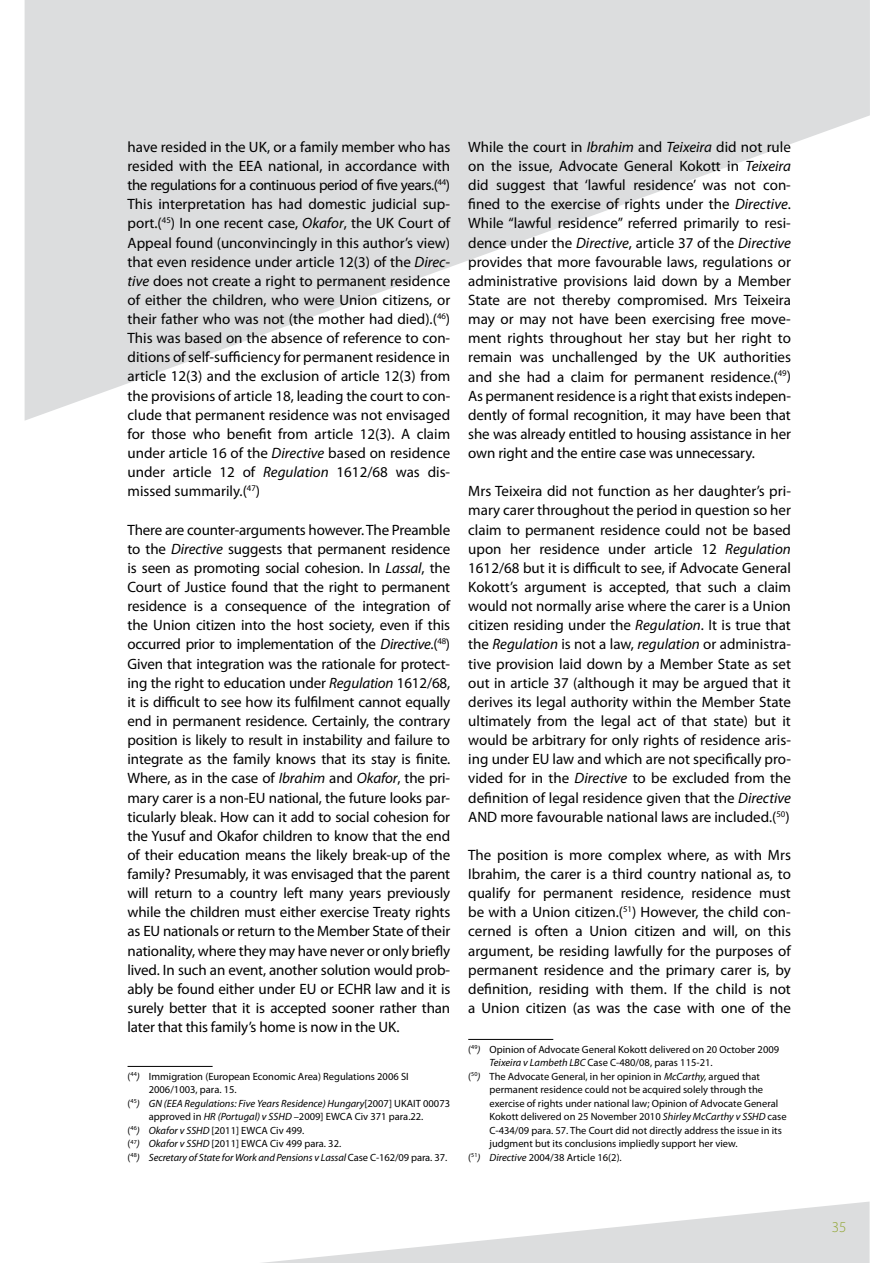
<style>
.page{position:relative;width:893px;height:1263px;background:#fff}
.page>*{position:absolute;margin:0;border:0;box-sizing:border-box;transform-origin:0 0}
.t1{font:15px/19.2px "Myriad Pro";color:#000;text-align:justify}
.t2{font:300 15px "Myriad Pro";color:#90a530}
.t3{font:10.5px "Myriad Pro";color:#000}
.t4{font:italic 10.5px "Myriad Pro";letter-spacing:-.01em;color:#000}
.s1{font-style:italic}
.s2{font-style:normal}
</style>
<div class="page">
<svg style="left:262px;top:1201px;width:608px;height:62px"></svg>
<svg style="left:25px;top:0;width:845px;height:421px;fill:#dcddde"></svg>
<hr style="left:128px;top:1066px;width:85px;height:1px;background:#000">
<hr style="left:468px;top:1039px;width:85px;height:1px;background:#000">
<p class="t1" style="left:128px;top:137px;width:324px">have resided in the UK, or a family member who has resided with the EEA national, in accordance with the regulations for a continuous period of five years.(<sup>44</sup>)<br>This interpretation has had domestic judicial sup&shy;port.(<sup>45</sup>) In one recent case, <span class="s1">Okafor</span>, the UK Court of Appeal found (unconvincingly in this author’s view) that even residence under article 12(3) of the <span class="s1">Direc&shy;tive</span> does not create a right to permanent residence of either the children, who were Union citizens, or their father who was not (the mother had died).(<sup>46</sup>)<br>This was based on the absence of reference to con&shy;ditions of self-sufficiency for permanent residence in article 12(3) and the exclusion of article 12(3) from the provisions of article 18, leading the court to con&shy;clude that permanent residence was not envisaged for those who benefit from article 12(3). A claim under article 16 of the <span class="s1">Directive</span> based on residence under article 12 of <span class="s1">Regulation</span> 1612/68 was dis&shy;missed summarily.(<sup>47</sup>)</p>
<p class="t1" style="left:128px;top:520px;width:324px">There are counter-arguments however. The Preamble to the <span class="s1">Directive</span> suggests that permanent residence is seen as promoting social cohesion. In <span class="s1">Lassal</span>, the Court of Justice found that the right to permanent residence is a consequence of the integration of the Union citizen into the host society, even if this occurred prior to implementation of the <span class="s1">Directive</span>.(<sup>48</sup>)<br>Given that integration was the rationale for protect&shy;ing the right to education under <span class="s1">Regulation</span> 1612/68, it is difficult to see how its fulfilment cannot equally end in permanent residence. Certainly, the contrary position is likely to result in instability and failure to integrate as the family knows that its stay is finite.<br>Where, as in the case of <span class="s1">Ibrahim</span> and <span class="s1">Okafor</span>, the pri&shy;mary carer is a non-EU national, the future looks par&shy;ticularly bleak. How can it add to social cohesion for the Yusuf and Okafor children to know that the end of their education means the likely break-up of the family? Presumably, it was envisaged that the parent will return to a country left many years previously while the children must either exercise Treaty rights as EU nationals or return to the Member State of their nationality, where they may have never or only briefly lived. In such an event, another solution would prob&shy;ably be found either under EU or ECHR law and it is surely better that it is accepted sooner rather than later that this family’s home is now in the UK.</p>
<p class="t3" style="left:128px;top:1070px;width:283px">(<sup>44</sup><span class="s1">)</span> Immigration (European Economic Area) Regulations 2006 SI</p>
<p class="t3" style="left:149px;top:1083px;width:89px">2006/1003, para. 15.</p>
<p class="t4" style="left:128px;top:1097px;width:324px"><span class="s2">(</span><sup>45</sup>) GN (EEA Regulations: Five Years Residence) Hungary<span class="s2">[2007] UKAIT 00073</span></p>
<p class="t3" style="left:149px;top:1110px;width:276px">approved in <span class="s1">HR (Portugal) v SSHD</span> –2009] EWCA Civ 371 para.22.</p>
<p class="t3" style="left:128px;top:1124px;width:178px">(<sup>46</sup><span class="s1">) Okafor v SSHD</span> [2011] EWCA Civ 499.</p>
<p class="t3" style="left:128px;top:1137px;width:215px">(<sup>47</sup><span class="s1">) Okafor v SSHD</span> [2011] EWCA Civ 499 para. 32.</p>
<p class="t4" style="left:128px;top:1151px;width:321px"><span class="s2">(</span><sup>48</sup>) Secretary of State for Work and Pensions v Lassal <span class="s2">Case C‑162/09 para. 37.</span></p>
<p class="t1" style="left:468px;top:137px;width:324px">While the court in <span class="s1">Ibrahim</span> and <span class="s1">Teixeira</span> did not rule on the issue, Advocate General Kokott in <span class="s1">Teixeira </span>did suggest that ‘lawful residence’ was not con&shy;fined to the exercise of rights under the <span class="s1">Directive</span>.<br>While “lawful residence” referred primarily to resi&shy;dence under the <span class="s1">Directive</span>, article 37 of the <span class="s1">Directive </span>provides that more favourable laws, regulations or administrative provisions laid down by a Member State are not thereby compromised. Mrs Teixeira may or may not have been exercising free move&shy;ment rights throughout her stay but her right to remain was unchallenged by the UK authorities and she had a claim for permanent residence.(<sup>49</sup>)<br>As permanent residence is a right that exists indepen&shy;dently of formal recognition, it may have been that she was already entitled to housing assistance in her own right and the entire case was unnecessary.</p>
<p class="t1" style="left:468px;top:481px;width:324px">Mrs Teixeira did not function as her daughter’s pri&shy;mary carer throughout the period in question so her claim to permanent residence could not be based upon her residence under article 12 <span class="s1">Regulation </span>1612/68 but it is difficult to see, if Advocate General Kokott’s argument is accepted, that such a claim would not normally arise where the carer is a Union citizen residing under the <span class="s1">Regulation</span>. It is true that the <span class="s1">Regulation</span> is not a law, <span class="s1">regulation</span> or administra&shy;tive provision laid down by a Member State as set out in article 37 (although it may be argued that it derives its legal authority within the Member State ultimately from the legal act of that state) but it would be arbitrary for only rights of residence aris&shy;ing under EU law and which are not specifically pro&shy;vided for in the <span class="s1">Directive</span> to be excluded from the definition of legal residence given that the <span class="s1">Directive </span>AND more favourable national laws are included.(<sup>50</sup>)</p>
<p class="t1" style="left:468px;top:845px;width:324px">The position is more complex where, as with Mrs Ibrahim, the carer is a third country national as, to qualify for permanent residence, residence must be with a Union citizen.(<sup>51</sup>) However, the child con&shy;cerned is often a Union citizen and will, on this argument, be residing lawfully for the purposes of permanent residence and the primary carer is, by definition, residing with them. If the child is not a Union citizen (as was the case with one of the</p>
<p class="t3" style="left:468px;top:1043px;width:312px">(<sup>49</sup><span class="s1">)</span> Opinion of Advocate General Kokott delivered on 20 October 2009</p>
<p class="t3" style="left:489px;top:1056px;width:225px"><span class="s1">Teixeira v Lambeth LBC</span> Case C-480/08, paras 115-21.</p>
<p class="t3" style="left:468px;top:1070px;width:293px">(<sup>50</sup><span class="s1">)</span> The Advocate General, in her opinion in <span class="s1">McCarthy,</span> argued that</p>
<p class="t3" style="left:489px;top:1083px;width:275px">permanent residence could not be acquired solely through the</p>
<p class="t3" style="left:489px;top:1097px;width:290px">exercise of rights under national law; Opinion of Advocate General</p>
<p class="t3" style="left:489px;top:1110px;width:299px">Kokott delivered on 25 November 2010 <span class="s1">Shirley McCarthy v SSHD</span> case</p>
<p class="t3" style="left:489px;top:1124px;width:294px">C-434/09 para. 57. The Court did not directly address the issue in its</p>
<p class="t3" style="left:489px;top:1137px;width:250px">judgment but its conclusions impliedly support her view.</p>
<p class="t3" style="left:468px;top:1151px;width:155px">(<sup>51</sup><span class="s1">) Directive</span> 2004/38 Article 16(2).</p>
<p class="t2" style="left:832px;top:1219px;width:16px">35</p>
</div>
